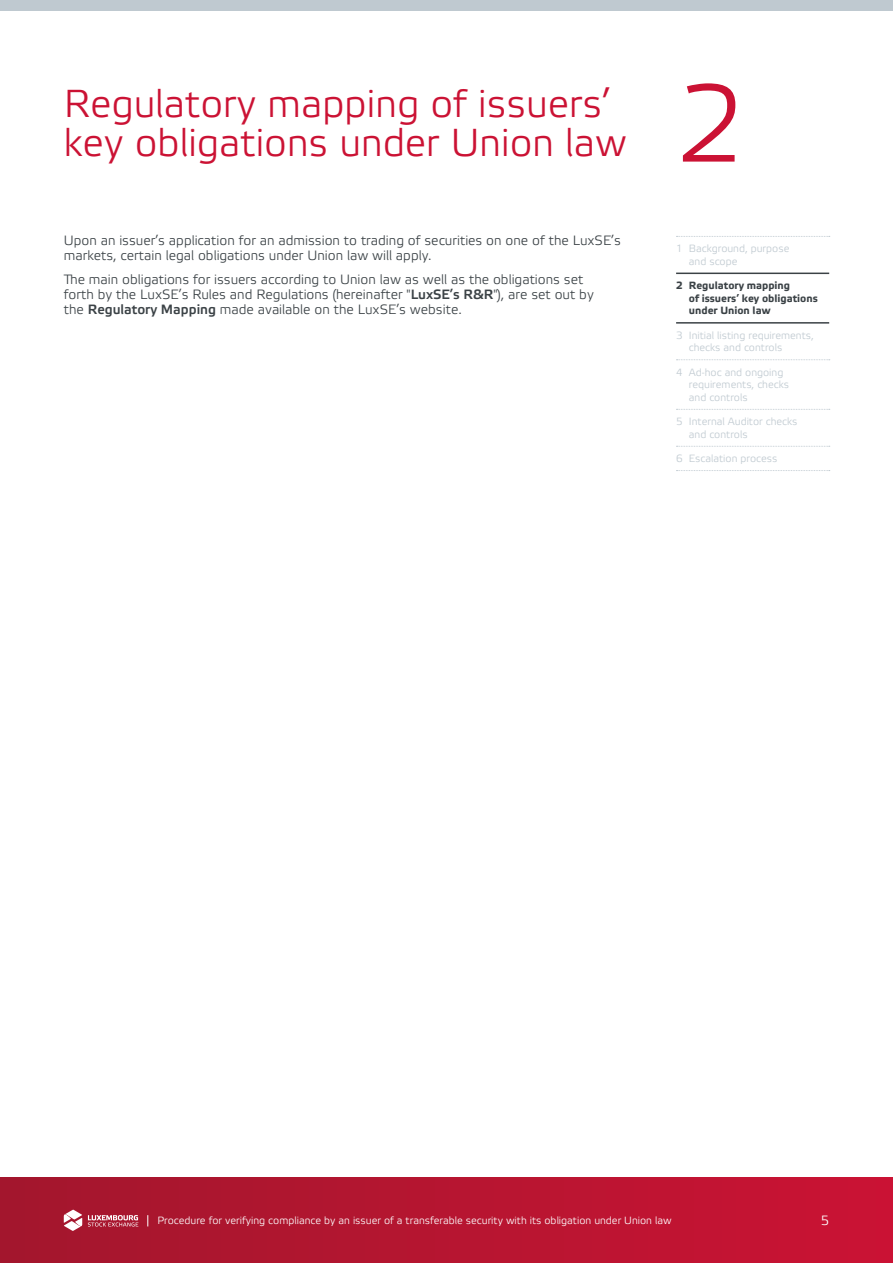
<style>
.page{position:relative;width:893px;height:1263px;background:#fff}
.page>*{position:absolute;margin:0;border:0;box-sizing:border-box;transform-origin:0 0}
.CHAPITRE_N{font:109.5px "Etelka Light Pro";color:#cb1234}
.CHAPITRE_Titre{font:39px/39px "Etelka Light Pro";color:#cb1234}
.BODY___Texte_Courant{font:13.5px/15px "Etelka Light Pro";color:#3b4246}
.t1{font:13.5px "Etelka Light Pro";color:#fff}
.t2{font:10.5px/12.6px "Etelka Light Pro";color:#bfc9d0}
.t3{font:10.5px "Etelka Light Pro";color:#fff}
.t4{font:700 10.5px/12.6px "Etelka Text Pro";color:#3b4246}
.s1{font-family:"Etelka Medium Pro"}
</style>
<div class="page">
<div style="left:0;top:0;width:893px;height:11px;background:#bfc9d0"></div>
<svg style="left:676px;top:359px;width:154px;height:1px"></svg>
<svg style="left:676px;top:409px;width:154px;height:1px"></svg>
<svg style="left:676px;top:446px;width:154px;height:1px"></svg>
<svg style="left:676px;top:470px;width:154px;height:1px"></svg>
<svg style="left:676px;top:236px;width:154px;height:1px"></svg>
<hr style="left:676px;top:273px;width:153px;height:1px;background:#3b4246">
<hr style="left:676px;top:322px;width:153px;height:2px;background:#3b4246">
<div style="left:0;top:1178px;width:893px;height:85px;background:linear-gradient(to right,#a3172d,#ca1334)"></div>
<svg style="left:88px;top:1215px;width:50px;height:11px"></svg>
<svg style="left:64px;top:1210px;width:18px;height:21px"></svg>
<p class="CHAPITRE_Titre" style="left:64px;top:87px;width:564px">Regulatory mapping of issuers’ key obligations under Union law</p>
<p class="CHAPITRE_N" style="left:676px;top:66px;width:70px">2</p>
<p class="BODY___Texte_Courant" style="left:64px;top:234px;width:559px">Upon an issuer’s application for an admission to trading of securities on one of the LuxSE’s markets, certain legal obligations under Union law will apply.</p>
<p class="BODY___Texte_Courant" style="left:64px;top:273px;width:532px">The main obligations for issuers according to Union law as well as the obligations set forth by the LuxSE’s Rules and Regulations (hereinafter "<span class="s1">LuxSE’s R&amp;R</span>"), are set out by the <span class="s1">Regulatory Mapping</span> made available on the LuxSE’s website.</p>
<p class="t2" style="left:689px;top:243px;width:102px;text-indent:-13px">1 Background, purpose and scope</p>
<p class="t4" style="left:689px;top:280px;width:130px;text-indent:-13px">2 Regulatory mapping<br>of issuers’ key obligations under Union law</p>
<p class="t2" style="left:689px;top:329px;width:126px;text-indent:-13px">3 Initial listing requirements, checks and controls</p>
<p class="t2" style="left:689px;top:366px;width:102px;text-indent:-13px">4 Ad-hoc and ongoing requirements, checks and controls</p>
<p class="t2" style="left:689px;top:416px;width:110px;text-indent:-13px">5 Internal Auditor checks and controls</p>
<p class="t2" style="left:676px;top:453px;width:103px">6 Escalation process</p>
<p class="t3" style="left:157px;top:1215px;width:516px">Procedure for verifying compliance by an issuer of a transferable security with its obligation under Union law</p>
<p class="t1" style="left:821px;top:1213px;width:10px">5</p>
</div>
